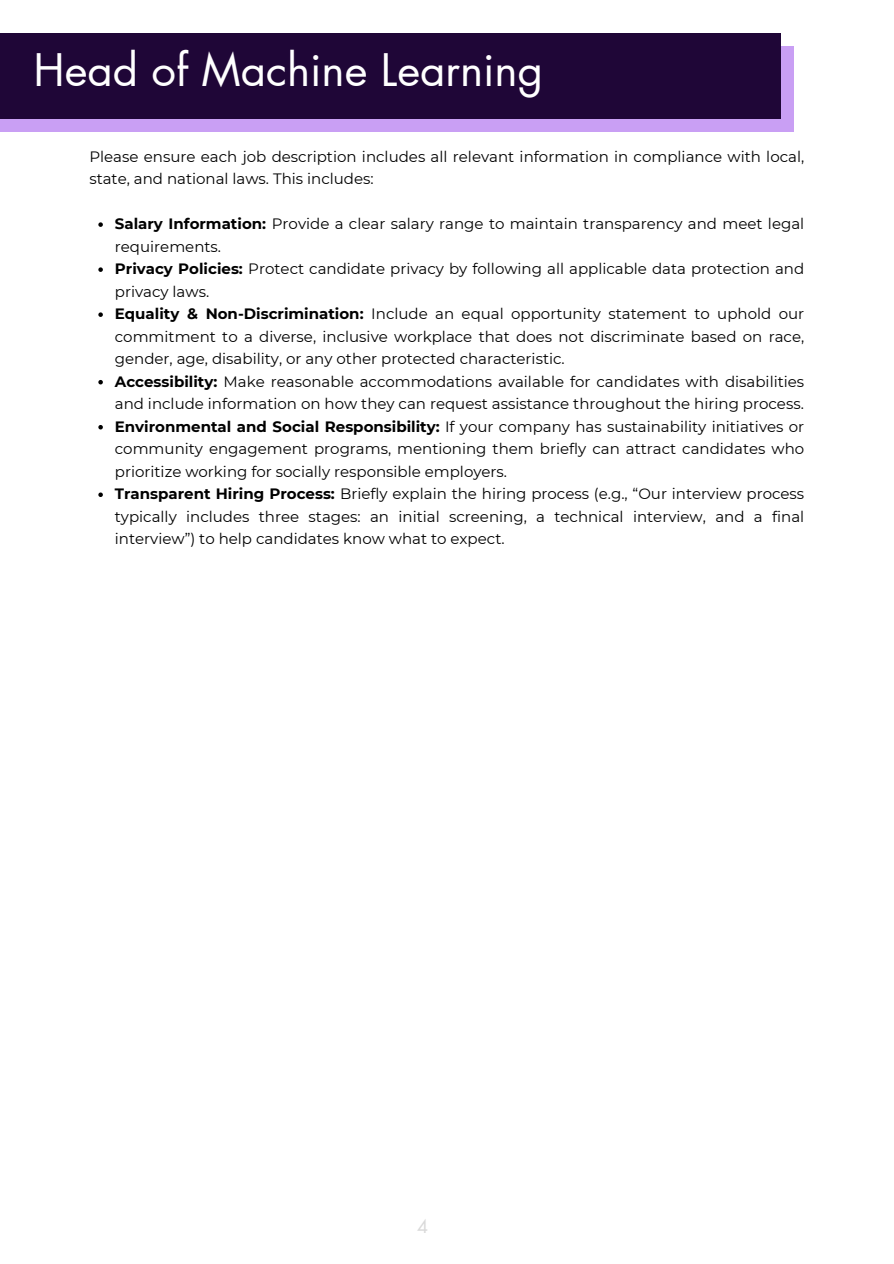
<style>
.page{position:relative;width:894px;height:1264px;background:#fff}
.page>*{position:absolute;margin:0;border:0;box-sizing:border-box;transform-origin:0 0}
.t1{font:43.8px "Futura LT Pro";color:#fff}
.t2{font:18px "Futura LT Pro";color:#d9d9d9}
.t3{font:15px/22.5px "Montserrat";color:#000}
.s1{font-weight:700}
</style>
<div class="page">
<div style="left:0;top:46px;width:793px;height:86px;background:#c99ff4"></div>
<div style="left:0;top:33px;width:780px;height:85px;background:#1f0637"></div>
<svg style="left:98px;top:222px;width:5px;height:5px"></svg>
<svg style="left:98px;top:267px;width:5px;height:5px"></svg>
<svg style="left:98px;top:312px;width:5px;height:5px"></svg>
<svg style="left:98px;top:380px;width:5px;height:4px"></svg>
<svg style="left:98px;top:425px;width:5px;height:4px"></svg>
<svg style="left:98px;top:492px;width:5px;height:5px"></svg>
<h1 class="t1" style="left:34px;top:50px;width:511px">Head of Machine Learning</h1>
<p class="t3" style="left:89px;top:145px;width:716px">Please ensure each job description includes all relevant information in compliance with local, state, and national laws. This includes:</p>
<p class="t3" style="left:115px;top:212px;width:690px"><span class="s1">Salary Information:</span> Provide a clear salary range to maintain transparency and meet legal requirements.</p>
<p class="t3" style="left:115px;top:257px;width:690px"><span class="s1">Privacy Policies:</span> Protect candidate privacy by following all applicable data protection and privacy laws.</p>
<p class="t3" style="left:115px;top:302px;width:690px;text-align:justify"><span class="s1">Equality &amp; Non-Discrimination:</span> Include an equal opportunity statement to uphold our commitment to a diverse, inclusive workplace that does not discriminate based on race, gender, age, disability, or any other protected characteristic.</p>
<p class="t3" style="left:115px;top:370px;width:690px"><span class="s1">Accessibility:</span> Make reasonable accommodations available for candidates with disabilities and include information on how they can request assistance throughout the hiring process.</p>
<p class="t3" style="left:115px;top:415px;width:690px;text-align:justify"><span class="s1">Environmental and Social Responsibility:</span> If your company has sustainability initiatives or community engagement programs, mentioning them briefly can attract candidates who prioritize working for socially responsible employers.</p>
<p class="t3" style="left:115px;top:482px;width:690px;text-align:justify"><span class="s1">Transparent Hiring Process:</span> Briefly explain the hiring process (e.g., “Our interview process typically includes three stages: an initial screening, a technical interview, and a final interview”) to help candidates know what to expect.</p>
<p class="t2" style="left:417px;top:1218px;width:13px">4</p>
</div>
